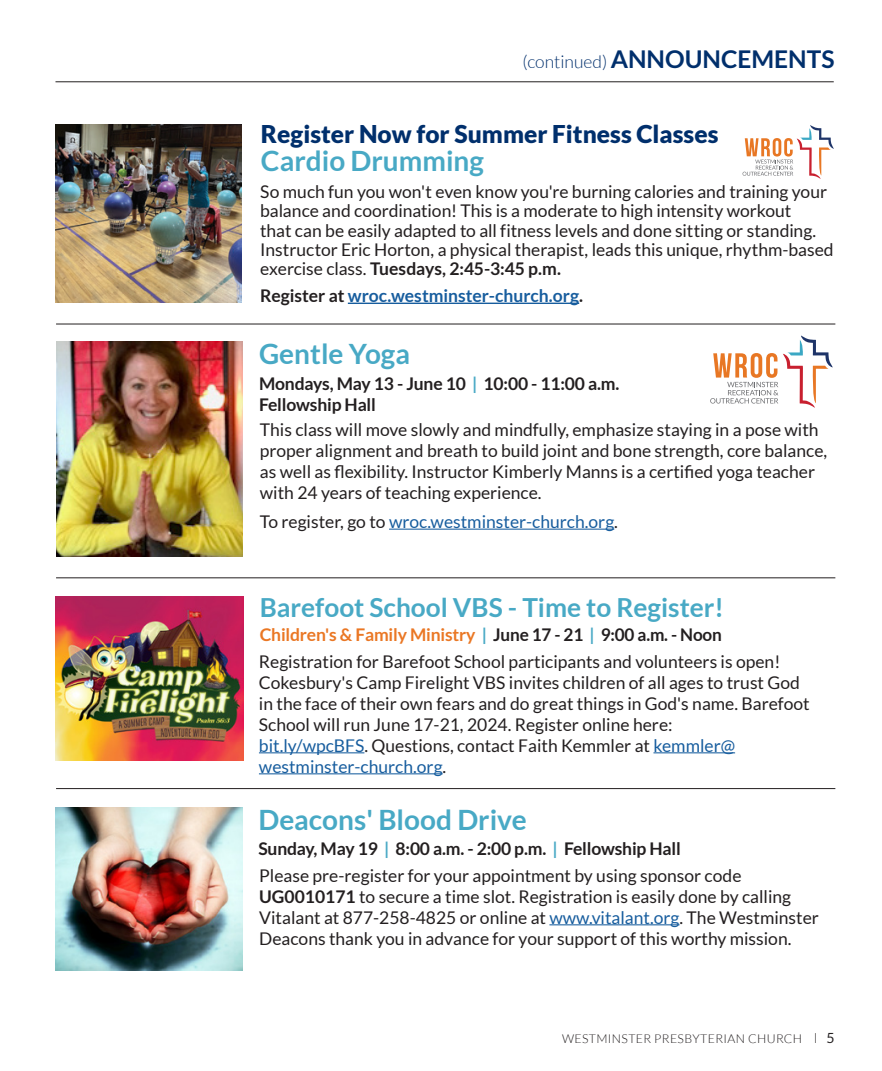
<style>
.page{position:relative;width:882px;height:1071px;background:#fff}
.page>*{position:absolute;margin:0;border:0;box-sizing:border-box;transform-origin:0 0}
.t1{font:700 28px "Lato";color:#48a9c5}
.t2{font:700 26.25px "Lato";color:#48a9c5}
.t3{font:900 24.5px "Lato";color:#002f6c}
.t4{font:700 24.5px "Lato";color:#002f6c}
.t5{font:17.5px/21px "Lato";color:#231f20}
.t6{font:700 17.5px/21px "Lato";letter-spacing:-.01em;color:#231f20}
.t7{font:700 17.5px "Lato";letter-spacing:-.01em;color:#ea7724}
.t8{font:17.5px "Lato";color:#175d9e}
.t9{font:700 17.5px "Lato";color:#175d9e}
.t10{font:300 12.25px "Lato";letter-spacing:.03em;color:#231f20}
.s1{font-weight:300;font-size:17.5px}
.s2{font-weight:700}
.s3{color:#231f20}
.s4{color:#48a9c5}
.s5{color:#175d9e}
.s6{font-family:"Filosofia Unicase";font-weight:400;font-size:14px}
.s7{font-weight:400;font-size:14px}
</style>
<div class="page">
<hr style="left:56px;top:81px;width:778px;height:1px;background:#231f20">
<hr style="left:56px;top:788px;width:779px;height:1px;background:#231f20">
<hr style="left:56px;top:577px;width:779px;height:1px;background:#231f20">
<hr style="left:56px;top:324px;width:779px;height:1px;background:#231f20">
<hr style="left:549px;top:924px;width:131px;height:1px;background:#175d9e">
<img style="left:55px;top:807px;width:187px;height:163px">
<hr style="left:259px;top:752px;width:105px;height:1px;background:#175d9e">
<hr style="left:653px;top:752px;width:82px;height:1px;background:#175d9e">
<hr style="left:259px;top:773px;width:184px;height:1px;background:#175d9e">
<img style="left:55px;top:596px;width:188px;height:165px">
<hr style="left:389px;top:529px;width:225px;height:1px;background:#175d9e">
<img style="left:56px;top:342px;width:187px;height:214px">
<svg style="left:710px;top:335px;width:123px;height:73px"></svg>
<hr style="left:348px;top:303px;width:231px;height:1px;background:#175d9e">
<svg style="left:743px;top:125px;width:91px;height:54px"></svg>
<img style="left:55px;top:125px;width:186px;height:177px">
<p class="t4" style="left:522px;top:45px;width:314px"><span class="s1">(continued)</span> ANNOUNCEMENTS</p>
<p class="t3" style="left:261px;top:120px;width:459px">Register Now for Summer Fitness Classes</p>
<p class="t1" style="left:261px;top:145px;width:225px">Cardio Drumming</p>
<p class="t5" style="left:260px;top:182px;width:575px;line-height:19.2px">So much fun you won't even know you're burning calories and training your balance and coordination! This is a moderate to high intensity workout<br>that can be easily adapted to all fitness levels and done sitting or standing.<br>Instructor Eric Horton, a physical therapist, leads this unique, rhythm-based exercise class. <span class="s2">Tuesdays, 2:45-3:45 p.m.</span></p>
<p class="t9" style="left:260px;top:286px;width:324px"><span class="s3">Register at</span> wroc.westminster-church.org<span class="s3">.</span></p>
<p class="t1" style="left:259px;top:338px;width:153px">Gentle Yoga</p>
<p class="t6" style="left:259px;top:373px;width:362px">Mondays, May 13 - June 10 <span class="s4">|</span> 10:00 - 11:00 a.m.<br>Fellowship Hall</p>
<p class="t5" style="left:260px;top:419px;width:569px">This class will move slowly and mindfully, emphasize staying in a pose with proper alignment and breath to build joint and bone strength, core balance, as well as flexibility. Instructor Kimberly Manns is a certified yoga teacher with 24 years of teaching experience.</p>
<p class="t8" style="left:260px;top:512px;width:360px"><span class="s3">To register, go to</span> wroc.westminster-church.org<span class="s3">.</span></p>
<p class="t2" style="left:260px;top:592px;width:466px">Barefoot School VBS - Time to Register!</p>
<p class="t7" style="left:260px;top:625px;width:464px">Children's &amp; Family Ministry <span class="s4">|</span> <span class="s3">June 17 - 21</span> <span class="s4">|</span> <span class="s3">9:00 a.m. - Noon</span></p>
<p class="t5" style="left:259px;top:651px;width:552px">Registration for Barefoot School participants and volunteers is open!<br>Cokesbury's Camp Firelight VBS invites children of all ages to trust God in the face of their own fears and do great things in God's name. Barefoot School will run June 17-21, 2024. Register online here:<br><span class="s5">bit.ly/wpcBFS</span>. Questions, contact Faith Kemmler at <span class="s5">kemmler@ westminster-church.org</span>.</p>
<p class="t1" style="left:258px;top:804px;width:270px">Deacons' Blood Drive</p>
<p class="t6" style="left:258px;top:838px;width:424px">Sunday, May 19 <span class="s4">|</span> 8:00 a.m. - 2:00 p.m. <span class="s4">|</span> Fellowship Hall</p>
<p class="t5" style="left:259px;top:865px;width:561px">Please pre-register for your appointment by using sponsor code <span class="s2">UG0010171</span> to secure a time slot. Registration is easily done by calling Vitalant at 877-258-4825 or online at <span class="s5">www.vitalant.org</span>. The Westminster Deacons thank you in advance for your support of this worthy mission.</p>
<p class="t10" style="left:562px;top:1032px;width:274px">WESTMINSTER PRESBYTERIAN CHURCH <span class="s6">|</span> <span class="s7">5</span></p>
</div>
